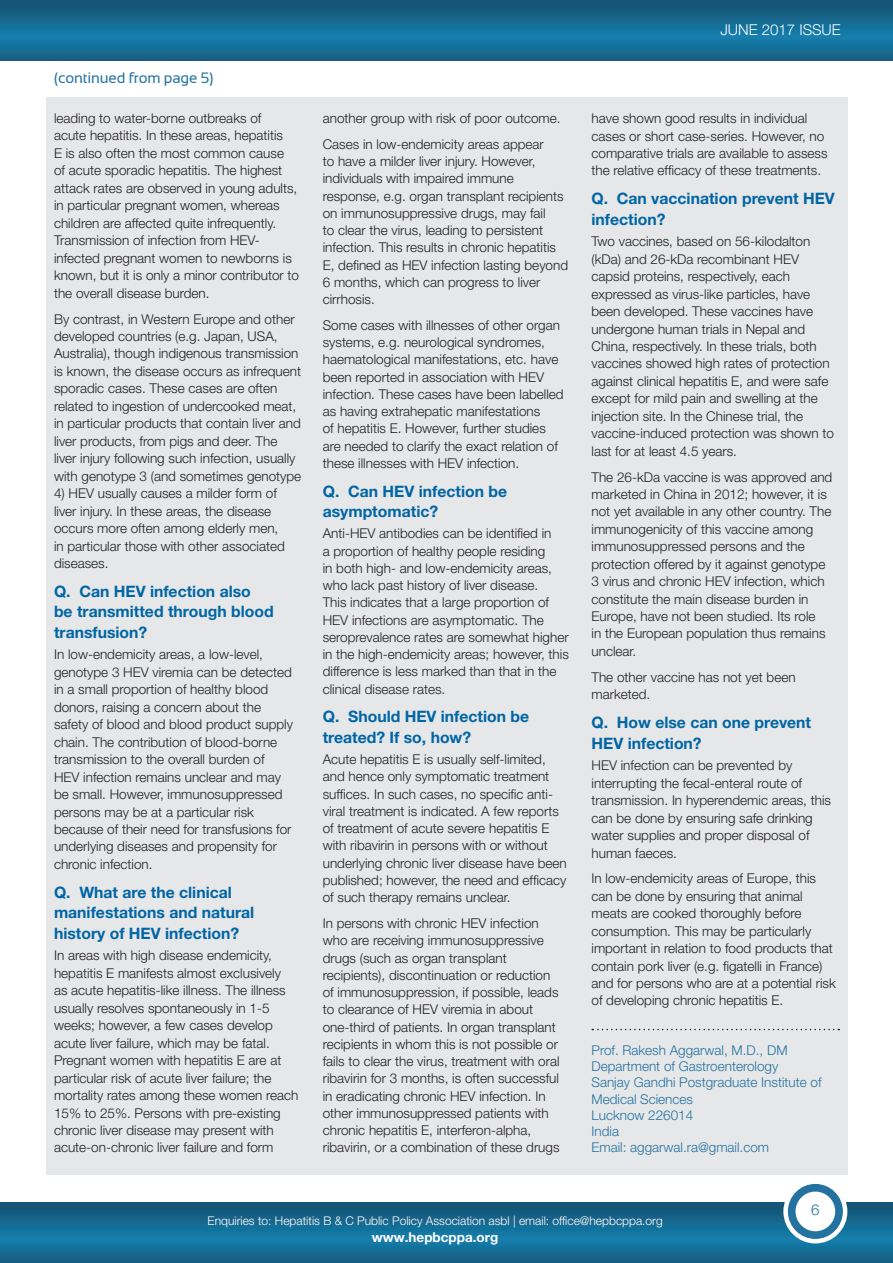
<style>
.page{position:relative;width:893px;height:1263px;background:#fff}
.page>*{position:absolute;margin:0;border:0;box-sizing:border-box;transform-origin:0 0}
.t1{font:700 15.75px/20.4px "Helvetica Neue";color:#0065a4}
.t2{font:15px "Sansation";letter-spacing:-.01em;color:#2472a0}
.t3{font:300 15px "Helvetica Neue LT Pro";color:#fff}
.t4{font:300 15px "Helvetica Neue LT Pro";color:#2472a0}
.t5{font:300 13.5px/17.4px "Helvetica Neue LT Pro";color:#231f20}
.t6{font:300 13.5px/16.2px "Helvetica Neue";color:#2472a0}
.t7{font:700 13.5px "Helvetica Neue LT Pro";color:#fff}
.t8{font:700 13.5px "Helvetica Neue";color:#fff}
.t9{font:300 12px "Helvetica Neue LT Pro";color:#fff}
</style>
<div class="page">
<img style="left:0;top:1203px;width:893px;height:60px">
<img style="left:0;top:0;width:893px;height:60px">
<svg style="left:160px;top:1220px;width:22px;height:21px"></svg>
<div style="left:160px;top:1219px;width:22px;height:23px;border:2px solid #fff;border-radius:4px"></div>
<svg style="left:361px;top:1220px;width:22px;height:21px"></svg>
<div style="left:361px;top:1219px;width:22px;height:23px;border:2px solid #fff;border-radius:4px"></div>
<svg style="left:786px;top:1182px;width:59px;height:59px"></svg>
<div style="left:783px;top:1179px;width:64px;height:64px;border:4px solid #fff;border-radius:50%"></div>
<div style="left:795px;top:1191px;width:40px;height:40px;background:#fff;border-radius:50%"></div>
<div style="left:45px;top:98px;width:802px;height:1077px;background:#e6e7e9"></div>
<svg style="left:592px;top:1029px;width:247px;height:1px"></svg>
<p class="t2" style="left:54px;top:70px;width:161px">(continued from page 5)</p>
<p class="t5" style="left:54px;top:109px;width:247px">leading to water-borne outbreaks of<br>acute hepatitis. In these areas, hepatitis<br>E is also often the most common cause<br>of acute sporadic hepatitis. The highest attack rates are observed in young adults, in particular pregnant women, whereas children are affected quite infrequently.<br>Transmission of infection from HEV&shy;infected pregnant women to newborns is known, but it is only a minor contributor to the overall disease burden.</p>
<p class="t5" style="left:54px;top:310px;width:249px">By contrast, in Western Europe and other developed countries (e.g. Japan, USA, Australia), though indigenous transmission is known, the disease occurs as infrequent sporadic cases. These cases are often related to ingestion of undercooked meat, in particular products that contain liver and liver products, from pigs and deer. The liver injury following such infection, usually with genotype 3 (and sometimes genotype</p>
<p class="t5" style="left:54px;top:484px;width:232px">4) HEV usually causes a milder form of liver injury. In these areas, the disease occurs more often among elderly men, in particular those with other associated diseases.</p>
<p class="t1" style="left:54px;top:581px;width:221px">Q. Can HEV infection also<br>be transmitted through blood transfusion?</p>
<p class="t5" style="left:54px;top:646px;width:241px">In low-endemicity areas, a low-level, genotype 3 HEV viremia can be detected in a small proportion of healthy blood donors, raising a concern about the safety of blood and blood product supply chain. The contribution of blood-borne transmission to the overall burden of HEV infection remains unclear and may be small. However, immunosuppressed persons may be at a particular risk because of their need for transfusions for underlying diseases and propensity for chronic infection.</p>
<p class="t1" style="left:54px;top:882px;width:202px">Q. What are the clinical manifestations and natural history of HEV infection?</p>
<p class="t5" style="left:54px;top:947px;width:246px">In areas with high disease endemicity, hepatitis E manifests almost exclusively<br>as acute hepatitis-like illness. The illness usually resolves spontaneously in 1-5 weeks; however, a few cases develop acute liver failure, which may be fatal.<br>Pregnant women with hepatitis E are at particular risk of acute liver failure; the mortality rates among these women reach 15% to 25%. Persons with pre-existing chronic liver disease may present with acute-on-chronic liver failure and form</p>
<p class="t5" style="left:323px;top:105px;width:239px;line-height:25.8px">another group with risk of poor outcome.<br>Cases in low-endemicity areas appear</p>
<p class="t5" style="left:323px;top:152px;width:247px">to have a milder liver injury. However, individuals with impaired immune response, e.g. organ transplant recipients on immunosuppressive drugs, may fail<br>to clear the virus, leading to persistent infection. This results in chronic hepatitis E, defined as HEV infection lasting beyond 6 months, which can progress to liver cirrhosis.</p>
<p class="t5" style="left:323px;top:316px;width:242px">Some cases with illnesses of other organ systems, e.g. neurological syndromes, haematological manifestations, etc. have been reported in association with HEV infection. These cases have been labelled as having extrahepatic manifestations<br>of hepatitis E. However, further studies are needed to clarify the exact relation of these illnesses with HEV infection.</p>
<p class="t1" style="left:323px;top:480px;width:186px">Q. Can HEV infection be asymptomatic?</p>
<p class="t5" style="left:323px;top:525px;width:248px">Anti-HEV antibodies can be identified in<br>a proportion of healthy people residing<br>in both high- and low-endemicity areas, who lack past history of liver disease.<br>This indicates that a large proportion of HEV infections are asymptomatic. The seroprevalence rates are somewhat higher in the high-endemicity areas; however, this difference is less marked than that in the clinical disease rates.</p>
<p class="t1" style="left:323px;top:706px;width:208px">Q. Should HEV infection be treated? If so, how?</p>
<p class="t5" style="left:323px;top:750px;width:246px">Acute hepatitis E is usually self-limited, and hence only symptomatic treatment suffices. In such cases, no specific anti&shy;viral treatment is indicated. A few reports of treatment of acute severe hepatitis E with ribavirin in persons with or without underlying chronic liver disease have been published; however, the need and efficacy of such therapy remains unclear.</p>
<p class="t5" style="left:323px;top:914px;width:238px">In persons with chronic HEV infection who are receiving immunosuppressive drugs (such as organ transplant recipients), discontinuation or reduction of immunosuppression, if possible, leads to clearance of HEV viremia in about one-third of patients. In organ transplant recipients in whom this is not possible or fails to clear the virus, treatment with oral ribavirin for 3 months, is often successful in eradicating chronic HEV infection. In other immunosuppressed patients with chronic hepatitis E, interferon-alpha, ribavirin, or a combination of these drugs</p>
<p class="t3" style="left:720px;top:21px;width:122px">JUNE 2017 ISSUE</p>
<p class="t5" style="left:591px;top:109px;width:238px">have shown good results in individual cases or short case-series. However, no comparative trials are available to assess the relative efficacy of these treatments.</p>
<p class="t1" style="left:591px;top:188px;width:245px">Q. Can vaccination prevent HEV infection?</p>
<p class="t5" style="left:591px;top:233px;width:244px">Two vaccines, based on 56-kilodalton (kDa) and 26-kDa recombinant HEV capsid proteins, respectively, each expressed as virus-like particles, have been developed. These vaccines have undergone human trials in Nepal and China, respectively. In these trials, both vaccines showed high rates of protection against clinical hepatitis E, and were safe except for mild pain and swelling at the injection site. In the Chinese trial, the vaccine-induced protection was shown to last for at least 4.5 years.</p>
<p class="t5" style="left:591px;top:468px;width:242px">The 26-kDa vaccine is was approved and marketed in China in 2012; however, it is not yet available in any other country. The immunogenicity of this vaccine among immunosuppressed persons and the protection offered by it against genotype 3 virus and chronic HEV infection, which constitute the main disease burden in Europe, have not been studied. Its role<br>in the European population thus remains unclear.</p>
<p class="t5" style="left:591px;top:668px;width:206px">The other vaccine has not yet been marketed.</p>
<p class="t1" style="left:591px;top:712px;width:221px">Q. How else can one prevent<br>HEV infection?</p>
<p class="t5" style="left:591px;top:756px;width:241px">HEV infection can be prevented by interrupting the fecal-enteral route of transmission. In hyperendemic areas, this can be done by ensuring safe drinking water supplies and proper disposal of human faeces.</p>
<p class="t5" style="left:591px;top:870px;width:246px">In low-endemicity areas of Europe, this can be done by ensuring that animal meats are cooked thoroughly before consumption. This may be particularly important in relation to food products that contain pork liver (e.g. figatelli in France) and for persons who are at a potential risk of developing chronic hepatitis E.</p>
<p class="t6" style="left:591px;top:1042px;width:232px">Prof. Rakesh Aggarwal, M.D., DM<br>Department of Gastroenterology<br>Sanjay Gandhi Postgraduate Institute of<br>Medical Sciences<br>Lucknow 226014<br>India<br>Email: aggarwal.ra@gmail.com</p>
<p class="t9" style="left:208px;top:1214px;width:457px">Enquiries to: Hepatitis B &amp; C Public Policy Association asbl | email: office@hepbcppa.org</p>
<p class="t7" style="left:372px;top:1228px;width:128px">www.hepbcppa.org</p>
<p class="t8" style="left:387px;top:1223px;width:78px">/HepBCPPA</p>
<p class="t4" style="left:811px;top:1201px;width:10px">6</p>
</div>
